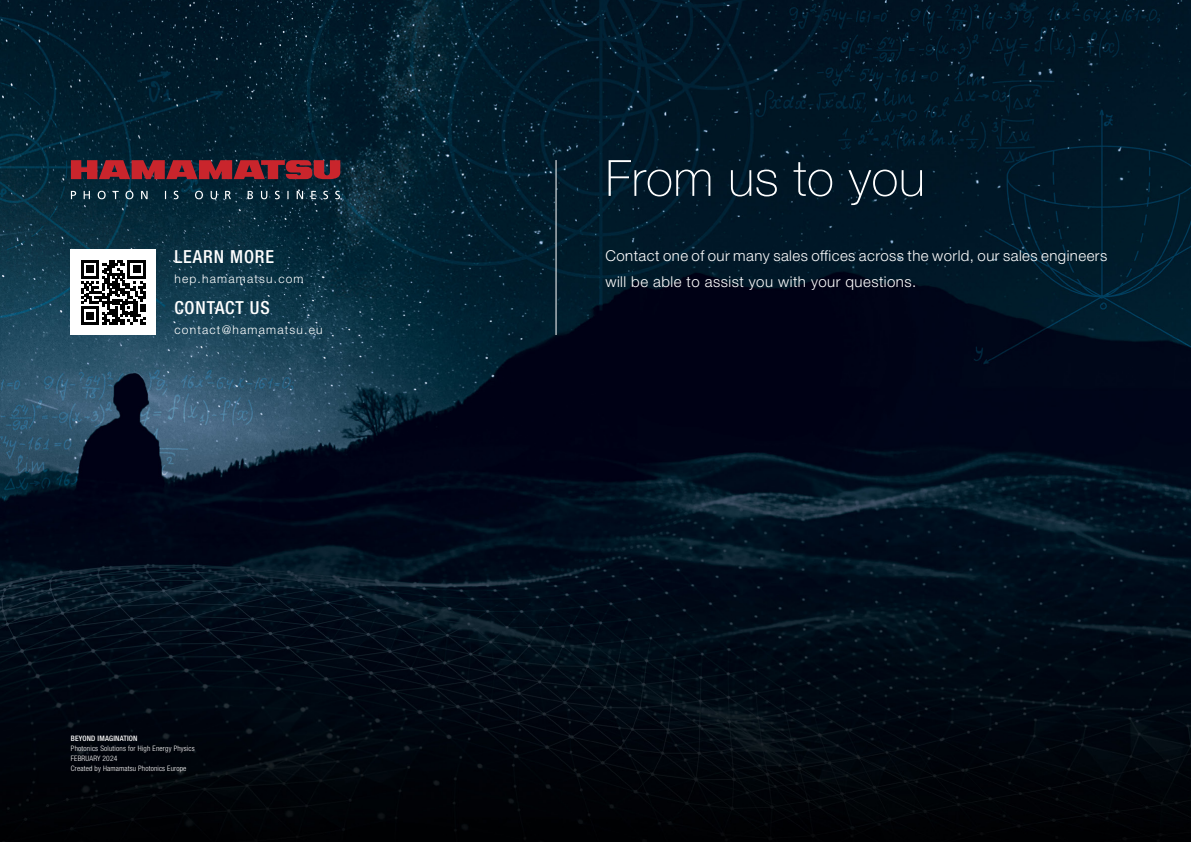
<style>
.page{position:relative;width:1191px;height:842px;background:#fff}
.page>*{position:absolute;margin:0;border:0;box-sizing:border-box;transform-origin:0 0}
.t1{font:100 50px "Helvetica Neue LT Pro";letter-spacing:.01em;color:#fff}
.t2{font:500 condensed 18px "Helvetica Neue LT Pro";letter-spacing:.05em;color:#fff}
.t3{font:300 15px/26px "Helvetica Neue LT Pro";letter-spacing:.03em;color:#fff}
.t4{font:300 12px "Helvetica Neue LT Pro";letter-spacing:.1em;color:#fff}
.t5{font:300 condensed 7.5px/10px "Helvetica Neue LT Pro";letter-spacing:.02em;color:#fff}
.t6{font:500 condensed 7.5px "Helvetica Neue LT Pro";letter-spacing:.025em;color:#fff}
</style>
<div class="page">
<img style="left:0;top:0;width:1191px;height:842px">
<div style="left:71px;top:250px;width:85px;height:85px;background:#fff"></div>
<svg style="left:81px;top:260px;width:65px;height:65px"></svg>
<svg style="left:71px;top:160px;width:269px;height:19px"></svg>
<svg style="left:71px;top:191px;width:269px;height:8px"></svg>
<hr style="left:556px;top:160px;width:1px;height:175px;background:#fff">
<p class="t2" style="left:174px;top:246px;width:101px">LEARN MORE</p>
<p class="t4" style="left:174px;top:271px;width:131px">hep.hamamatsu.com</p>
<p class="t2" style="left:174px;top:297px;width:97px">CONTACT US</p>
<p class="t4" style="left:174px;top:323px;width:150px">contact@hamamatsu.eu</p>
<p class="t6" style="left:71px;top:734px;width:68px">BEYOND IMAGINATION</p>
<p class="t5" style="left:71px;top:743px;width:125px">Photonics Solutions for High Energy Physics<br>FEBRUARY 2024<br>Created by Hamamatsu Photonics Europe</p>
<h1 class="t1" style="left:605px;top:148px;width:321px">From us to you</h1>
<p class="t3" style="left:605px;top:242px;width:503px">Contact one of our many sales offices across the world, our sales engineers will be able to assist you with your questions.</p>
</div>
